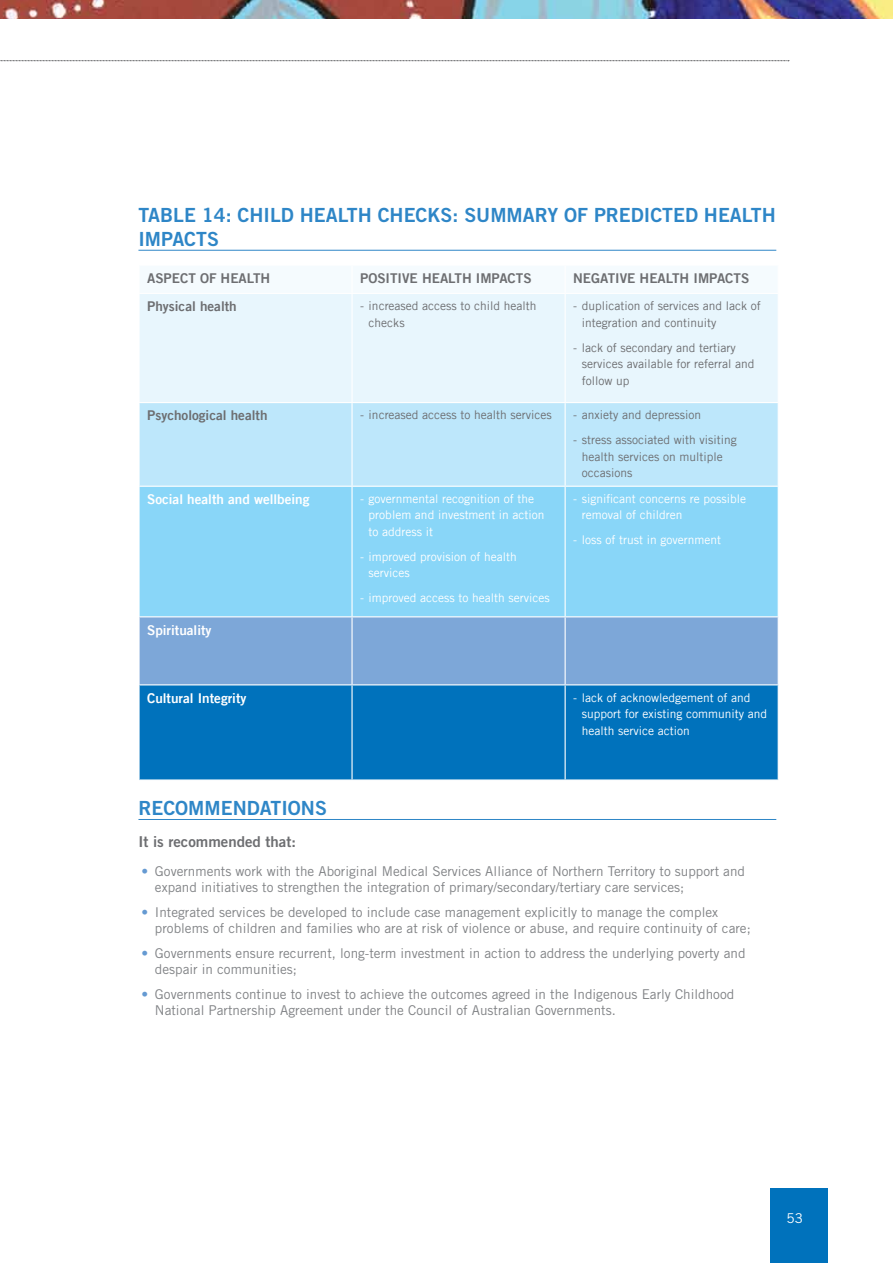
<style>
.page{position:relative;width:893px;height:1263px;background:#fff}
.page>*{position:absolute;margin:0;border:0;box-sizing:border-box;transform-origin:0 0}
.t1{font:19.5px/23.4px "Trade Gothic LT Std Bd 2";color:#2e86c7}
.t2{font:15px "Trade Gothic LT Std Bd 2";color:#6d6e71}
.t3{font:13.5px/16.2px "Trade Gothic LT Std";color:#808285}
.t4{font:13.5px "Trade Gothic LT Bold Two";color:#6d6e71}
.t5{font:13.5px "Trade Gothic LT Bold Two";color:#fff}
.t6{font:13.5px "Trade Gothic LT Std";color:#fff}
.t7{font:12px/16.5px "Trade Gothic LT";color:#fff}
.t8{font:12px/16.5px "Trade Gothic LT";color:#6d6e71}
.s1{color:#659ad2}
</style>
<div class="page">
<img style="left:0;top:0;width:893px;height:18px">
<div style="left:770px;top:1188px;width:57px;height:75px;background:#0072bc"></div>
<svg style="left:0;top:60px;width:789px;height:1px"></svg>
<hr style="left:138px;top:250px;width:638px;height:1px;background:#2e86c7">
<hr style="left:138px;top:819px;width:638px;height:1px;background:#2e86c7">
<div style="left:140px;top:294px;width:638px;height:108px;background:#e8f6fd"></div>
<div style="left:140px;top:403px;width:638px;height:83px;background:#bde7fb"></div>
<div style="left:140px;top:487px;width:638px;height:129px;background:#89d6f8"></div>
<div style="left:140px;top:617px;width:638px;height:67px;background:#7da7d8"></div>
<div style="left:140px;top:685px;width:638px;height:94px;background:#0072bc"></div>
<hr style="left:351px;top:294px;width:2px;height:108px;background:#fff">
<hr style="left:565px;top:294px;width:1px;height:108px;background:#fff">
<hr style="left:351px;top:403px;width:2px;height:83px;background:#fff">
<hr style="left:565px;top:403px;width:1px;height:83px;background:#fff">
<hr style="left:351px;top:487px;width:2px;height:129px;background:#fff">
<hr style="left:565px;top:487px;width:1px;height:129px;background:#fff">
<hr style="left:351px;top:617px;width:2px;height:67px;background:#fff">
<hr style="left:565px;top:617px;width:1px;height:67px;background:#fff">
<hr style="left:351px;top:685px;width:2px;height:94px;background:#fff">
<hr style="left:565px;top:685px;width:1px;height:94px;background:#fff">
<h1 class="t1" style="left:138px;top:203px;width:639px">TABLE 14: CHILD HEALTH CHECKS: SUMMARY OF PREDICTED HEALTH<br>IMPACTS</h1>
<p class="t4" style="left:147px;top:270px;width:18px">Aspect</p>
<p class="t4" style="left:200px;top:270px;width:30px">of health</p>
<p class="t4" style="left:360px;top:270px;width:24px">Positi</p>
<p class="t4" style="left:402px;top:270px;width:27px">ve health</p>
<p class="t4" style="left:476px;top:270px;width:5px">impacts</p>
<p class="t4" style="left:573px;top:270px;width:16px">Negati</p>
<p class="t4" style="left:620px;top:270px;width:27px">ve health</p>
<p class="t4" style="left:693px;top:270px;width:5px">impacts</p>
<p class="t4" style="left:147px;top:298px;width:91px">Physical health</p>
<p class="t8" style="left:369px;top:297px;width:169px;text-indent:-9px">- increased access to child health checks</p>
<p class="t8" style="left:582px;top:297px;width:180px;text-indent:-9px">- duplication of services and lack of integration and continuity</p>
<p class="t8" style="left:582px;top:339px;width:174px;text-indent:-9px">- lack of secondary and tertiary services available for referral and follow up</p>
<p class="t4" style="left:147px;top:407px;width:122px">Psychological health</p>
<p class="t8" style="left:360px;top:407px;width:193px">- increased access to health services</p>
<p class="t8" style="left:573px;top:407px;width:129px">- anxiety and depression</p>
<p class="t8" style="left:582px;top:432px;width:156px;text-indent:-9px">- stress associated with visiting health services on multiple occasions</p>
<p class="t5" style="left:147px;top:491px;width:164px">Social health and wellbeing</p>
<p class="t7" style="left:369px;top:490px;width:177px;text-indent:-9px">- governmental recognition of the problem and investment in action to address it</p>
<p class="t7" style="left:369px;top:548px;width:150px;text-indent:-9px">- improved provision of health services</p>
<p class="t7" style="left:360px;top:590px;width:191px">- improved access to health services</p>
<p class="t7" style="left:582px;top:490px;width:166px;text-indent:-9px">- significant concerns re possible removal of children</p>
<p class="t7" style="left:573px;top:532px;width:149px">- loss of trust in government</p>
<p class="t5" style="left:147px;top:621px;width:66px">Spirituality</p>
<p class="t5" style="left:147px;top:689px;width:101px">Cultural Integrity</p>
<p class="t7" style="left:582px;top:689px;width:187px;text-indent:-9px">- lack of acknowledgement of and support for existing community and health service action</p>
<h1 class="t1" style="left:138px;top:796px;width:190px">RECOMMENDATIONS</h1>
<p class="t2" style="left:138px;top:833px;width:159px">IT IS RECOMMENDED THAT:</p>
<p class="t3" style="left:155px;top:863px;width:592px;text-indent:-14px"><span class="s1">•</span> Governments work with the Aboriginal Medical Services Alliance of Northern Territory to support and expand initiatives to strengthen the integration of primary/secondary/tertiary care services;</p>
<p class="t3" style="left:155px;top:904px;width:597px;text-indent:-14px"><span class="s1">•</span> Integrated services be developed to include case management explicitly to manage the complex problems of children and families who are at risk of violence or abuse, and require continuity of care;</p>
<p class="t3" style="left:155px;top:945px;width:592px;text-indent:-14px"><span class="s1">•</span> Governments ensure recurrent, long-term investment in action to address the underlying poverty and despair in communities;</p>
<p class="t3" style="left:155px;top:986px;width:581px;text-indent:-14px"><span class="s1">•</span> Governments continue to invest to achieve the outcomes agreed in the Indigenous Early Childhood<br>National Partnership Agreement under the Council of Australian Governments.</p>
<p class="t6" style="left:786px;top:1210px;width:18px">523</p>
</div>
